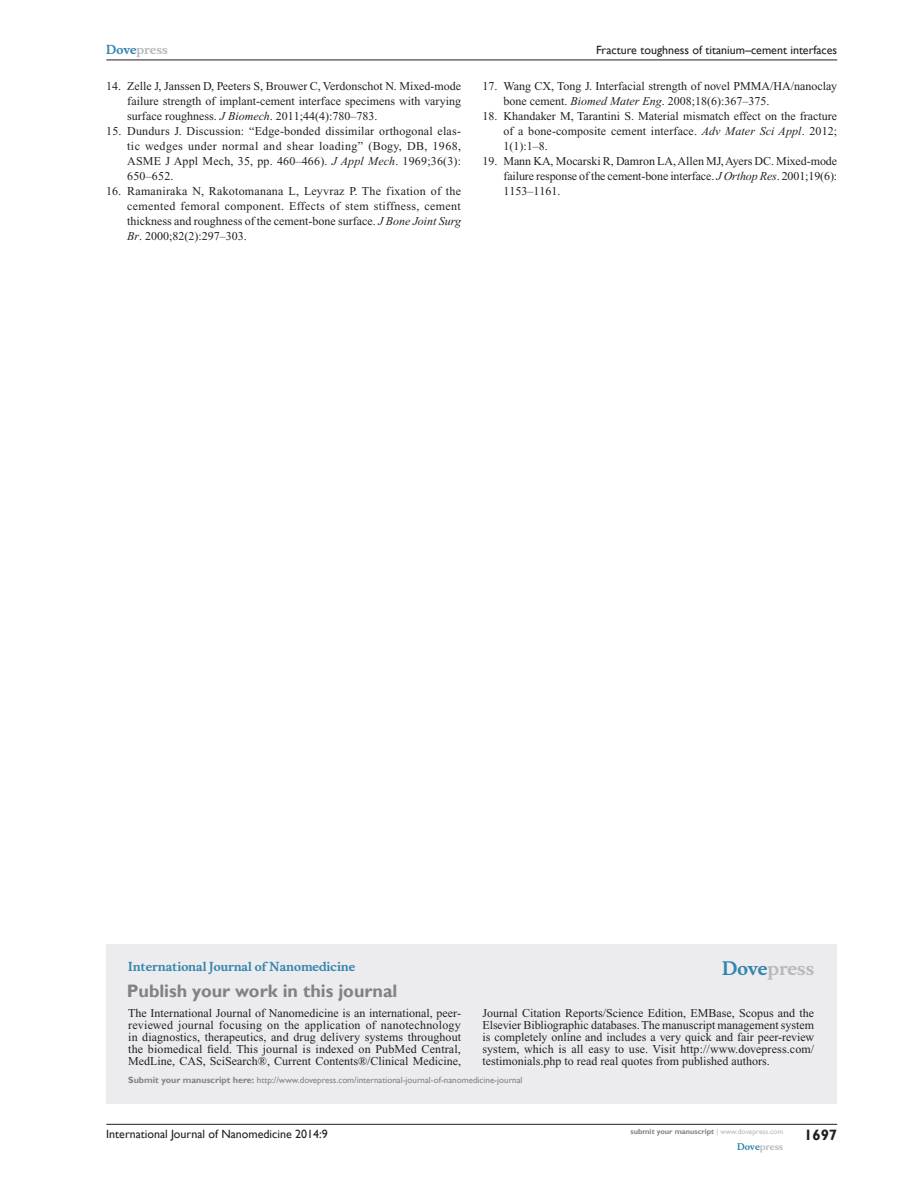
<style>
.page{position:relative;width:918px;height:1188px;background:#fff}
.page>*{position:absolute;margin:0;border:0;box-sizing:border-box;transform-origin:0 0}
.PromBx-H1{font:700 18px "Gill Sans";color:#808285}
.PromBx-Brand{font:700 18px "Musee";color:#b8b9bc}
.t1{font:700 15px "Gill Sans";color:#231f20}
.RefNL2{font:12px/15px "Times New Roman";color:#231f20;text-align:justify}
.PromBx-Tx{font:12px/12px "Times New Roman";color:#231f20;text-align:justify}
.t2{font:12px "Gill Sans";color:#231f20}
.PromBx-JrnlName{font:700 12px "Musee";color:#3485ae}
.t3{font:700 12px "Musee";color:#b8b9bc}
.PromBx-SubmitMssWebA{font:9px "Gill Sans";color:#808285}
.t4{font:700 9px "Musee";color:#b8b9bc}
.t5{font:700 7.5px "Gill Sans";color:#808285}
.s1{color:#3485ae}
.s2{font-style:italic}
.s3{font-weight:700}
.s4{font-weight:400;color:#b8b9bc}
</style>
<div class="page">
<div style="left:106px;top:944px;width:731px;height:159px;background:#ececee"></div>
<hr style="left:106px;top:1124px;width:731px;height:1px;background:#231f20">
<hr style="left:106px;top:60px;width:731px;height:1px;background:#231f20">
<p class="t3" style="left:106px;top:43px;width:63px"><span class="s1">Dove</span>press</p>
<p class="RefNL2" style="left:127px;top:79px;width:335px;text-indent:-21px">14. Zelle J, Janssen D, Peeters S, Brouwer C, Verdonschot N. Mixed-mode failure strength of implant-cement interface specimens with varying surface roughness. <span class="s2">J Biomech</span>. 2011;44(4):780–783.</p>
<p class="RefNL2" style="left:127px;top:124px;width:335px;text-indent:-21px">15. Dundurs J. Discussion: “Edge-bonded dissimilar orthogonal elas&shy;tic wedges under normal and shear loading” (Bogy, DB, 1968, ASME J Appl Mech, 35, pp. 460–466). <span class="s2">J Appl Mech</span>. 1969;36(3):<br>650–652.</p>
<p class="RefNL2" style="left:127px;top:184px;width:335px;text-indent:-21px">16. Ramaniraka N, Rakotomanana L, Leyvraz P. The fixation of the cemented femoral component. Effects of stem stiffness, cement thickness and roughness of the cement-bone surface. <span class="s2">J Bone Joint Surg Br</span>. 2000;82(2):297–303.</p>
<p class="t2" style="left:596px;top:43px;width:243px">Fracture toughness of titanium–cement interfaces</p>
<p class="RefNL2" style="left:503px;top:79px;width:335px;text-indent:-21px">17. Wang CX, Tong J. Interfacial strength of novel PMMA/HA/nanoclay bone cement. <span class="s2">Biomed Mater Eng</span>. 2008;18(6):367–375.</p>
<p class="RefNL2" style="left:503px;top:109px;width:335px;text-indent:-21px">18. Khandaker M, Tarantini S. Material mismatch effect on the fracture of a bone-composite cement interface. <span class="s2">Adv Mater Sci Appl</span>. 2012; 1(1):1–8.</p>
<p class="RefNL2" style="left:503px;top:154px;width:335px;text-indent:-21px">19. Mann KA, Mocarski R, Damron LA, Allen MJ, Ayers DC. Mixed-mode failure response of the cement-bone interface. <span class="s2">J Orthop Res</span>. 2001;19(6):<br>1153–1161.</p>
<p class="PromBx-JrnlName" style="left:128px;top:959px;width:228px">International Journal of Nanomedicine</p>
<p class="PromBx-H1" style="left:127px;top:980px;width:272px">Publish your work in this journal</p>
<p class="PromBx-Brand" style="left:722px;top:958px;width:94px"><span class="s1">Dove</span>press</p>
<p class="PromBx-Tx" style="left:128px;top:1007px;width:334px">The International Journal of Nanomedicine is an international, peer&shy;reviewed journal focusing on the application of nanotechnology in diagnostics, therapeutics, and drug delivery systems throughout the biomedical field. This journal is indexed on PubMed Central, MedLine, CAS, SciSearch®, Current Contents®/Clinical Medicine,</p>
<p class="PromBx-Tx" style="left:482px;top:1007px;width:333px">Journal Citation Reports/Science Edition, EMBase, Scopus and the Elsevier Bibliographic databases. The manuscript management system is completely online and includes a very quick and fair peer-review system, which is all easy to use. Visit http://www.dovepress.com/ testimonials.php to read real quotes from published authors.</p>
<p class="PromBx-SubmitMssWebA" style="left:128px;top:1075px;width:396px"><span class="s3">Submit your manuscript here:</span> http://www.dovepress.com/international-journal-of-nanomedicine-journal</p>
<p class="t2" style="left:106px;top:1127px;width:223px">International Journal of Nanomedicine 2014:9</p>
<p class="t5" style="left:631px;top:1127px;width:154px">submit your manuscript <span class="s4">| www.dovepress.com</span></p>
<p class="t4" style="left:737px;top:1141px;width:48px"><span class="s1">Dove</span>press</p>
<p class="t1" style="left:804px;top:1126px;width:35px">1697</p>
</div>
